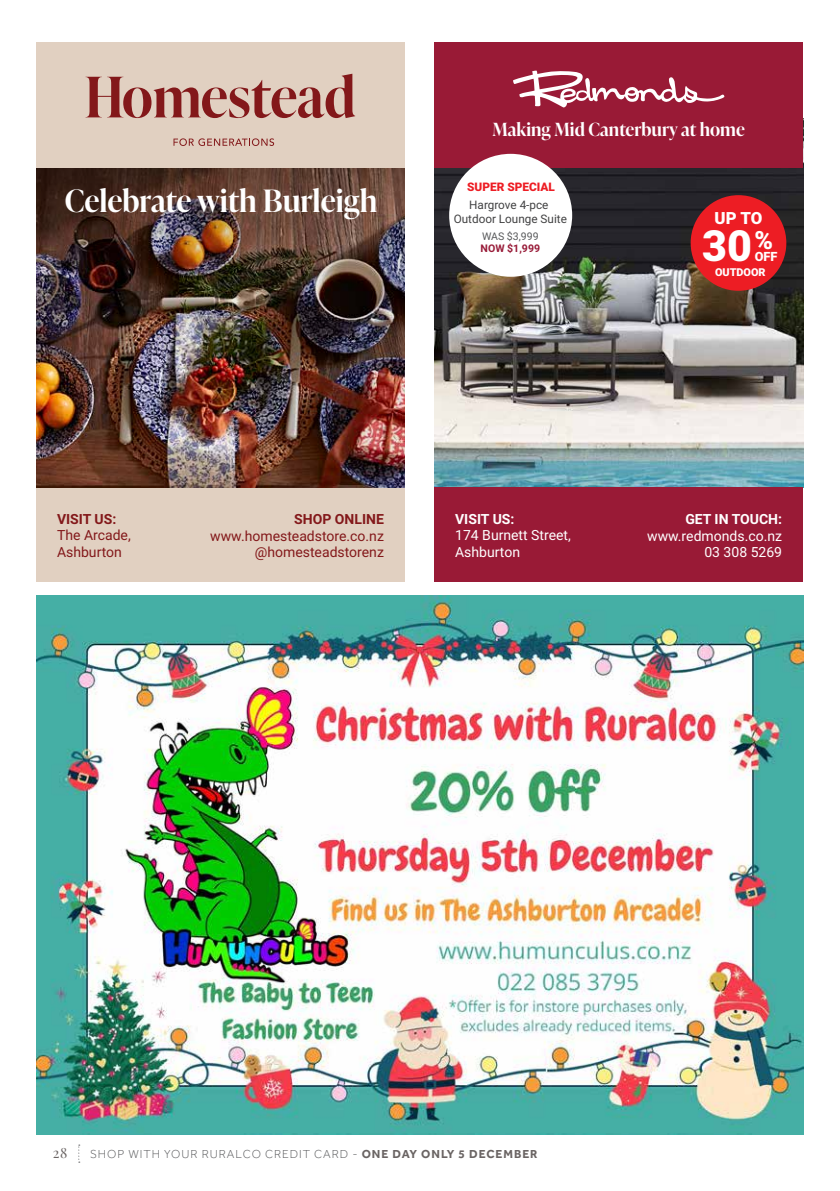
<style>
.page{position:relative;width:840px;height:1191px;background:#fff}
.page>*{position:absolute;margin:0;border:0;box-sizing:border-box;transform-origin:0 0}
.t1{font:900 43px "Roboto";color:#fff}
.t2{font:600 30.8px "Ivy Presto Display";color:#fff}
.t3{font:900 25px "Roboto";color:#fff}
.t4{font:600 18.2px "Ivy Presto Display";color:#fff}
.t5{font:900 16.8px "Roboto";color:#fff}
.t6{font:14px/16.8px "Roboto";color:#83181a}
.t7{font:14px/16.8px "Roboto";color:#fff}
.t8{font:700 14px "Roboto";color:#fff}
.t9{font:700 14px "Roboto";color:#83181a}
.t10{font:14px "Playfair Display";color:#6a6463}
.t11{font:900 12.8px "Roboto";color:#fff}
.t12{font:300 12px "Effra";letter-spacing:.08em;color:#58595b}
.t13{font:11.8px/14px "Roboto";color:#414142;text-align:center}
.t14{font:900 11.8px "Roboto";color:#ed1d24}
.t15{font:900 10.8px "Roboto";color:#fff}
.t16{font:10.6px "Roboto";color:#595a5c}
.t17{font:700 10.6px "Roboto";color:#981b38}
.s1{font-weight:700;color:#6a6463}
</style>
<div class="page">
<svg style="left:78px;top:1144px;width:2px;height:18px"></svg>
<img style="left:37px;top:595px;width:765px;height:539px">
<img style="left:434px;top:168px;width:368px;height:319px">
<div style="left:434px;top:43px;width:368px;height:125px;background:#991a36"></div>
<svg style="left:513px;top:70px;width:211px;height:37px"></svg>
<div style="left:434px;top:487px;width:368px;height:94px;background:#991a36"></div>
<div style="left:449px;top:154px;width:123px;height:123px;background:#fff;border-radius:50%"></div>
<div style="left:690px;top:195px;width:95px;height:96px;background:#ed1d24;border-radius:50%"></div>
<div style="left:36px;top:43px;width:369px;height:125px;background:#e1d0c1"></div>
<div style="left:36px;top:487px;width:369px;height:94px;background:#e1d0c1"></div>
<svg style="left:173px;top:138px;width:101px;height:8px"></svg>
<svg style="left:85px;top:74px;width:270px;height:44px"></svg>
<img style="left:36px;top:168px;width:369px;height:320px">
<h2 class="t2" style="left:65px;top:179px;width:314px">Celebrate with Burleigh</h2>
<h3 class="t4" style="left:492px;top:116px;width:254px">Making Mid Canterbury at home</h3>
<p class="t14" style="left:467px;top:179px;width:89px">SUPER SPECIAL</p>
<p class="t13" style="left:453px;top:197px;width:115px">Hargrove 4-pce<br>Outdoor Lounge Suite</p>
<p class="t16" style="left:482px;top:229px;width:58px">WAS $3,999</p>
<p class="t17" style="left:480px;top:241px;width:61px">NOW $1,999</p>
<p class="t5" style="left:714px;top:206px;width:49px">UP TO</p>
<h1 class="t1" style="left:701px;top:216px;width:51px">30</h1>
<h3 class="t3" style="left:754px;top:223px;width:20px">%</h3>
<p class="t11" style="left:754px;top:248px;width:24px">OFF</p>
<p class="t15" style="left:714px;top:265px;width:52px">OUTDOOR</p>
<p class="t9" style="left:57px;top:509px;width:61px">VISIT US:</p>
<p class="t6" style="left:57px;top:526px;width:75px">The Arcade,<br>Ashburton</p>
<p class="t9" style="left:294px;top:509px;width:91px">SHOP ONLINE</p>
<p class="t6" style="left:210px;top:526px;width:175px;text-align:right">www.homesteadstore.co.nz @homesteadstorenz</p>
<p class="t8" style="left:455px;top:509px;width:61px">VISIT US:</p>
<p class="t7" style="left:455px;top:526px;width:117px">174 Burnett Street,<br>Ashburton</p>
<p class="t8" style="left:685px;top:509px;width:98px">GET IN TOUCH:</p>
<p class="t7" style="left:646px;top:526px;width:136px;text-align:right">www.redmonds.co.nz<br>03 308 5269</p>
<p class="t10" style="left:53px;top:1144px;width:16px">28</p>
<p class="t12" style="left:90px;top:1146px;width:448px">SHOP WITH YOUR RURALCO CREDIT CARD - <span class="s1">ONE DAY ONLY 5 DECEMBER</span></p>
</div>
